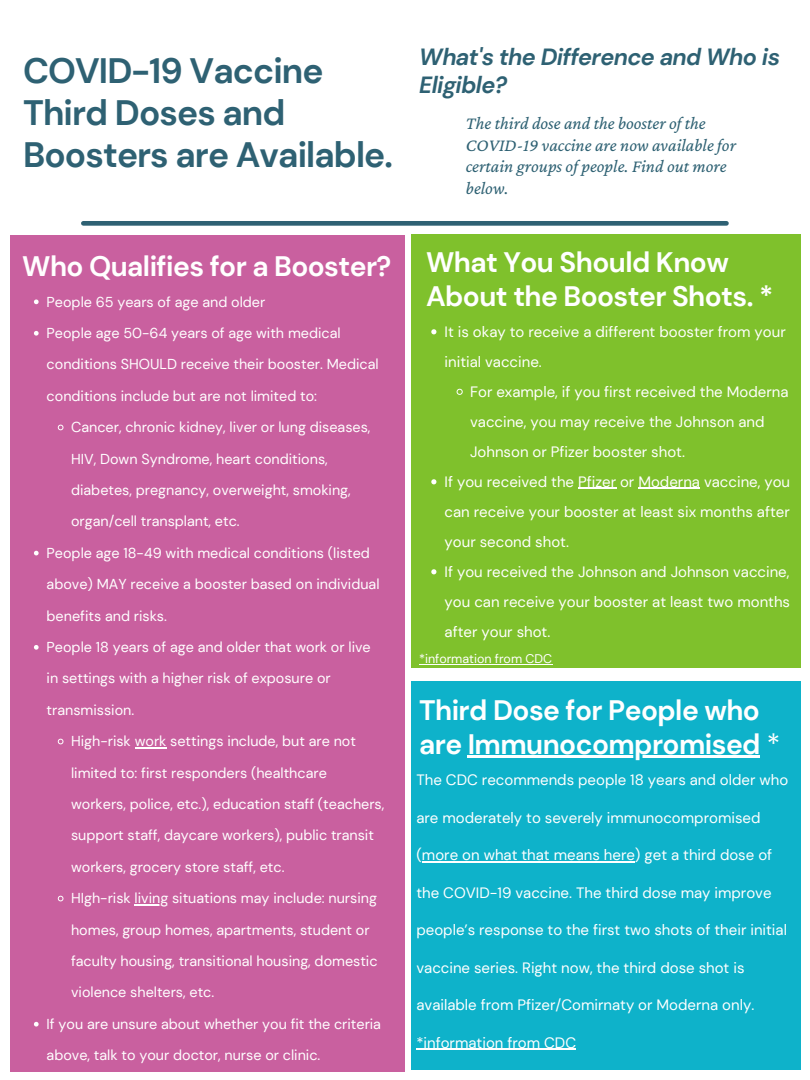
<style>
.page{position:relative;width:810px;height:1080px;background:#fff}
.page>*{position:absolute;margin:0;border:0;box-sizing:border-box;transform-origin:0 0}
.t1{font:700 35.25px/42.2px "DM Sans";letter-spacing:-.025em;color:#2e6173}
.t2{font:700 28.12px/33.2px "DM Sans";letter-spacing:-.02em;color:#fff}
.t3{font:italic 700 23.38px/27.6px "DM Sans";letter-spacing:-.025em;color:#2e6173}
.t4{font:italic 18.12px/21.6px "Crimson Pro";color:#2e6173}
.t5{font:15px/30px "DM Sans";color:#fff}
.t6{font:14.38px/31.4px "DM Sans";color:#fff}
.t7{font:12.5px "DM Sans";color:#fff}
.s1{font-weight:400}
</style>
<div class="page">
<div style="left:412px;top:681px;width:389px;height:389px;background:#0eb2ca"></div>
<div style="left:11px;top:235px;width:394px;height:837px;background:#c9609f"></div>
<div style="left:83px;top:221px;width:643px;height:5px;background:#2e6173"></div>
<div style="left:412px;top:235px;width:389px;height:433px;background:#7fc12c"></div>
<hr style="left:468px;top:755px;width:292px;height:2px;background:#fff">
<svg style="left:34px;top:300px;width:5px;height:4px"></svg>
<svg style="left:34px;top:331px;width:5px;height:5px"></svg>
<svg style="left:58px;top:425px;width:6px;height:5px"></svg>
<svg style="left:34px;top:551px;width:5px;height:4px"></svg>
<svg style="left:34px;top:645px;width:5px;height:5px"></svg>
<svg style="left:58px;top:739px;width:6px;height:5px"></svg>
<hr style="left:135px;top:747px;width:31px;height:2px;background:#fff">
<svg style="left:58px;top:896px;width:6px;height:5px"></svg>
<hr style="left:135px;top:904px;width:33px;height:2px;background:#fff">
<svg style="left:34px;top:1022px;width:5px;height:5px"></svg>
<hr style="left:422px;top:861px;width:213px;height:2px;background:#fff">
<hr style="left:416px;top:1049px;width:160px;height:1px;background:#fff">
<svg style="left:431px;top:329px;width:5px;height:5px"></svg>
<svg style="left:457px;top:389px;width:6px;height:6px"></svg>
<svg style="left:431px;top:479px;width:5px;height:5px"></svg>
<hr style="left:578px;top:488px;width:38px;height:1px;background:#fff">
<hr style="left:638px;top:488px;width:62px;height:1px;background:#fff">
<svg style="left:431px;top:569px;width:5px;height:5px"></svg>
<hr style="left:419px;top:664px;width:133px;height:1px;background:#fff">
<p class="t1" style="left:23px;top:50px;width:371px">COVID-19 Vaccine<br>Third Doses and<br>Boosters are Available.</p>
<p class="t2" style="left:22px;top:250px;width:371px">Who Qualifies for a Booster?</p>
<p class="t6" style="left:47px;top:286px;width:220px">People 65 years of age and older</p>
<p class="t6" style="left:47px;top:317px;width:334px">People age 50-64 years of age with medical conditions SHOULD receive their booster. Medical conditions include but are not limited to:</p>
<p class="t6" style="left:71px;top:412px;width:301px">Cancer, chronic kidney, liver or lung diseases, HIV, Down Syndrome, heart conditions, diabetes, pregnancy, overweight, smoking, organ/cell transplant, etc.</p>
<p class="t6" style="left:47px;top:537px;width:334px">People age 18-49 with medical conditions (listed above) MAY receive a booster based on individual benefits and risks.</p>
<p class="t6" style="left:47px;top:631px;width:326px">People 18 years of age and older that work or live in settings with a higher risk of exposure or transmission.</p>
<p class="t6" style="left:71px;top:726px;width:315px">High-risk work settings include, but are not limited to: first responders (healthcare workers, police, etc.), education staff (teachers, support staff, daycare workers), public transit workers, grocery store staff, etc.</p>
<p class="t6" style="left:71px;top:883px;width:308px">HIgh-risk living situations may include: nursing homes, group homes, apartments, student or faculty housing, transitional housing, domestic violence shelters, etc.</p>
<p class="t6" style="left:47px;top:1008px;width:336px">If you are unsure about whether you fit the criteria above, talk to your doctor, nurse or clinic.</p>
<p class="t3" style="left:419px;top:43px;width:362px">What's the Difference and Who is<br>Eligible?</p>
<p class="t4" style="left:466px;top:112px;width:272px">The third dose and the booster of the<br>COVID-19 vaccine are now availablefor certain groups of people. Find out more below.</p>
<p class="t2" style="left:426px;top:246px;width:349px">What You Should Know<br>About the Booster Shots. *</p>
<p class="t5" style="left:445px;top:317px;width:343px">It is okay to receive a different booster from your initial vaccine.</p>
<p class="t5" style="left:470px;top:377px;width:320px">For example, if you first received the Moderna vaccine, you may receive the Johnson and<br>Johnson or Pfizer booster shot.</p>
<p class="t5" style="left:445px;top:467px;width:347px;text-align:justify">If you received the Pfizer or Moderna vaccine, you can receive your booster at least six months after your second shot.</p>
<p class="t5" style="left:445px;top:557px;width:347px;text-align:justify">If you received the Johnson and Johnson vaccine, you can receive your booster at least two months after your shot.</p>
<p class="t7" style="left:419px;top:651px;width:135px">*information from CDC</p>
<p class="t2" style="left:419px;top:694px;width:363px">Third Dose for People who are Immunocompromised <span class="s1">*</span></p>
<p class="t5" style="left:416px;top:765px;width:373px">The CDC recommends people 18 years and older who</p>
<p class="t5" style="left:416px;top:803px;width:346px">are moderately to severely immunocompromised</p>
<p class="t5" style="left:416px;top:840px;width:357px">(more on what that means here) get a third dose of</p>
<p class="t5" style="left:416px;top:878px;width:357px">the COVID-19 vaccine. The third dose may improve</p>
<p class="t5" style="left:416px;top:915px;width:372px">people’s response to the first two shots of their initial</p>
<p class="t5" style="left:416px;top:953px;width:330px">vaccine series. Right now, the third dose shot is</p>
<p class="t5" style="left:416px;top:990px;width:339px">available from Pfizer/Comirnaty or Moderna only.</p>
<p class="t5" style="left:416px;top:1028px;width:161px">*information from CDC</p>
</div>
